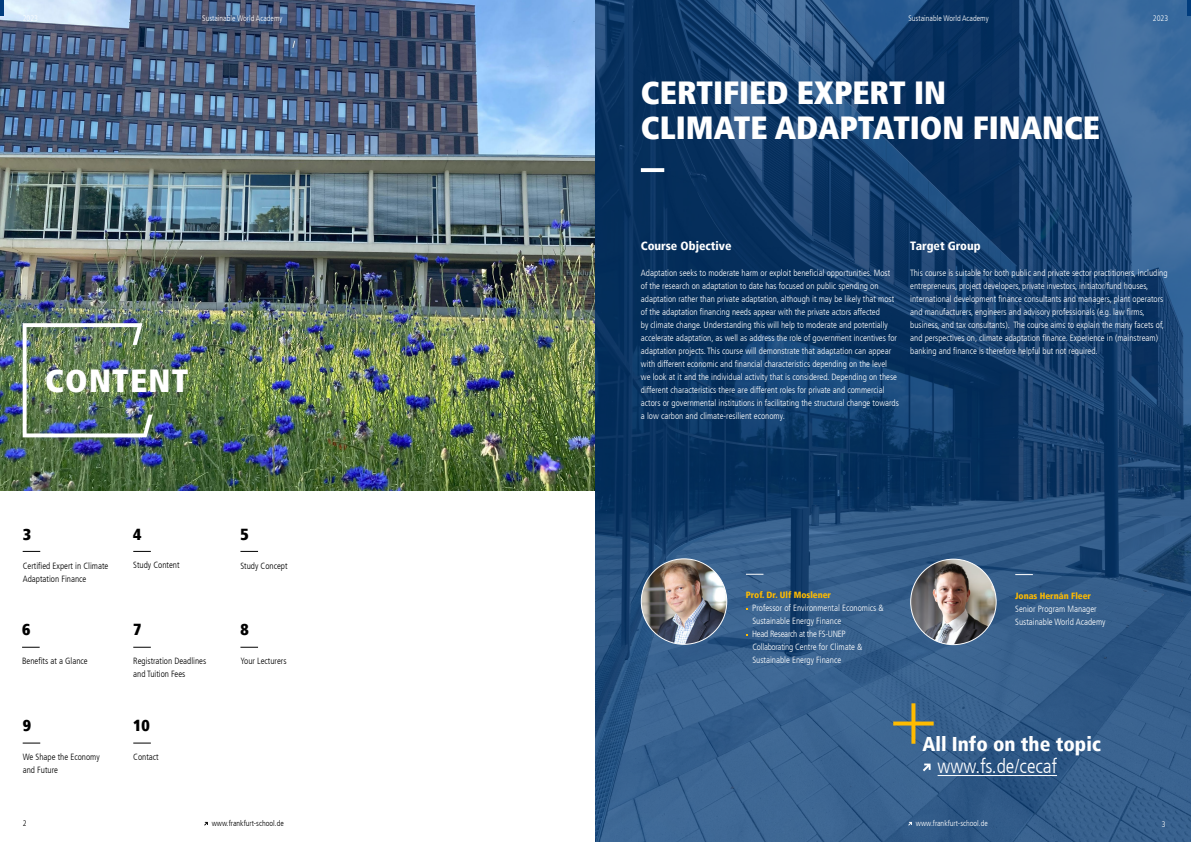
<style>
.page{position:relative;width:1191px;height:842px;background:#fff}
.page>*{position:absolute;margin:0;border:0;box-sizing:border-box;transform-origin:0 0}
.t1{font:900 condensed 32px/35px "Frutiger LT";color:#fff}
.t2{font:900 condensed 32px "Frutiger LT";letter-spacing:.04em;color:#fff}
.t3{font:900 condensed 20px "Frutiger LT";color:#fff}
.t4{font:300 condensed 20px "Frutiger LT";color:#fff}
.t5{font:900 condensed 16px "Frutiger LT";color:#000}
.t6{font:900 condensed 12px "Frutiger LT";color:#fff}
.t7{font:300 condensed 9px/13px "Frutiger LT";color:#fff}
.t8{font:300 condensed 9px/13px "Frutiger LT";color:#000}
.t9{font:900 condensed 9px "Frutiger LT";color:#fb0}
.t10{font:300 condensed 8px "Frutiger LT";color:#fff}
.t11{font:300 condensed 8px "Frutiger LT";color:#000}
</style>
<div class="page">
<img style="left:0;top:0;width:595px;height:490px">
<img style="left:23px;top:323px;width:130px;height:114px">
<img style="left:595px;top:0;width:596px;height:842px">
<svg style="left:23px;top:551px;width:17px;height:1px"></svg>
<svg style="left:133px;top:551px;width:18px;height:1px"></svg>
<svg style="left:240px;top:551px;width:18px;height:1px"></svg>
<svg style="left:22px;top:647px;width:18px;height:1px"></svg>
<svg style="left:133px;top:647px;width:18px;height:1px"></svg>
<svg style="left:23px;top:743px;width:17px;height:1px"></svg>
<svg style="left:133px;top:743px;width:18px;height:1px"></svg>
<svg style="left:240px;top:647px;width:18px;height:1px"></svg>
<svg style="left:641px;top:168px;width:23px;height:4px"></svg>
<svg style="left:911px;top:703px;width:4px;height:41px"></svg>
<svg style="left:893px;top:721px;width:40px;height:4px"></svg>
<hr style="left:937px;top:775px;width:120px;height:1px;background:#fff">
<svg style="left:922px;top:763px;width:8px;height:8px"></svg>
<img style="left:641px;top:559px;width:85px;height:85px;border-radius:43px">
<svg style="left:746px;top:574px;width:17px;height:1px"></svg>
<img style="left:910px;top:559px;width:86px;height:86px;border-radius:43px">
<svg style="left:1015px;top:574px;width:17px;height:1px"></svg>
<hr style="left:1187px;top:0;width:4px;height:15px;background:#003c7d">
<svg style="left:908px;top:822px;width:4px;height:4px"></svg>
<hr style="left:0;top:0;width:4px;height:15px;background:#003c7d">
<svg style="left:204px;top:822px;width:4px;height:4px"></svg>
<p class="t10" style="left:23px;top:14px;width:17px">2023</p>
<p class="t10" style="left:202px;top:14px;width:82px">Sustainable World Academy</p>
<h1 class="t2" style="left:45px;top:362px;width:145px">CONTENT</h1>
<h3 class="t5" style="left:23px;top:524px;width:10px">3</h3>
<p class="t8" style="left:23px;top:559px;width:87px">Certified Expert in Climate<br>Adaptation Finance</p>
<h3 class="t5" style="left:22px;top:620px;width:10px">6</h3>
<p class="t8" style="left:22px;top:655px;width:67px">Benefits at a Glance</p>
<h3 class="t5" style="left:23px;top:716px;width:10px">9</h3>
<p class="t8" style="left:23px;top:751px;width:79px">We Shape the Economy and Future</p>
<h3 class="t5" style="left:133px;top:524px;width:10px">4</h3>
<p class="t8" style="left:133px;top:559px;width:48px">Study Content</p>
<h3 class="t5" style="left:133px;top:620px;width:10px">7</h3>
<p class="t8" style="left:133px;top:655px;width:75px">Registration Deadlines and Tuition Fees</p>
<h3 class="t5" style="left:133px;top:716px;width:18px">10</h3>
<p class="t8" style="left:133px;top:751px;width:27px">Contact</p>
<h3 class="t5" style="left:240px;top:524px;width:10px">5</h3>
<p class="t8" style="left:240px;top:559px;width:49px">Study Concept</p>
<h3 class="t5" style="left:240px;top:620px;width:10px">8</h3>
<p class="t8" style="left:240px;top:655px;width:48px">Your Lecturers</p>
<p class="t11" style="left:23px;top:818px;width:5px">2</p>
<p class="t11" style="left:212px;top:818px;width:74px">www.frankfurt-school.de</p>
<p class="t10" style="left:908px;top:14px;width:82px">Sustainable World Academy</p>
<p class="t10" style="left:1153px;top:14px;width:17px">2023</p>
<h1 class="t1" style="left:641px;top:75px;width:461px">CERTIFIED EXPERT IN<br>CLIMATE ADAPTATION FINANCE</h1>
<h3 class="t6" style="left:641px;top:239px;width:92px">Course Objective</h3>
<p class="t7" style="left:641px;top:267px;width:259px">Adaptation seeks to moderate harm or exploit beneficial opportunities. Most of the research on adaptation to date has focused on public spending on adaptation rather than private adaptation, although it may be likely that most of the adaptation financing needs appear with the private actors affected<br>by climate change. Understanding this will help to moderate and potentially accelerate adaptation, as well as address the role of government incentives for adaptation projects. This course will demonstrate that adaptation can appear with different economic and financial characteristics depending on the level we look at it and the individual activity that is considered. Depending on these different characteristics there are different roles for private and commercial actors or governmental institutions in facilitating the structural change towards a low carbon and climate-resilient economy.</p>
<h3 class="t6" style="left:910px;top:239px;width:72px">Target Group</h3>
<p class="t7" style="left:910px;top:267px;width:259px">This course is suitable for both public and private sector practitioners, including entrepreneurs, project developers, private investors, initiator/fund houses, international development finance consultants and managers, plant operators and manufacturers, engineers and advisory professionals (e.g. law firms, business, and tax consultants). The course aims to explain the many facets of, and perspectives on, climate adaptation finance. Experience in (mainstream) banking and finance is therefore helpful but not required.</p>
<p class="t9" style="left:746px;top:590px;width:87px">Prof. Dr. Ulf Moslener</p>
<p class="t7" style="left:752px;top:602px;width:133px">Professor of Environmental Economics &amp;<br>Sustainable Energy Finance<br>Head Research at the FS-UNEP<br>Collaborating Centre for Climate &amp;<br>Sustainable Energy Finance</p>
<p class="t9" style="left:1015px;top:590px;width:77px">Jonas Hernán Fleer</p>
<p class="t7" style="left:1015px;top:602px;width:92px">Senior Program Manager<br>Sustainable World Academy</p>
<h2 class="t3" style="left:922px;top:731px;width:180px">All Info on the topic</h2>
<h2 class="t4" style="left:937px;top:754px;width:121px">www.fs.de/cecaf</h2>
<p class="t10" style="left:915px;top:818px;width:74px">www.frankfurt-school.de</p>
<p class="t10" style="left:1161px;top:819px;width:5px">3</p>
</div>
